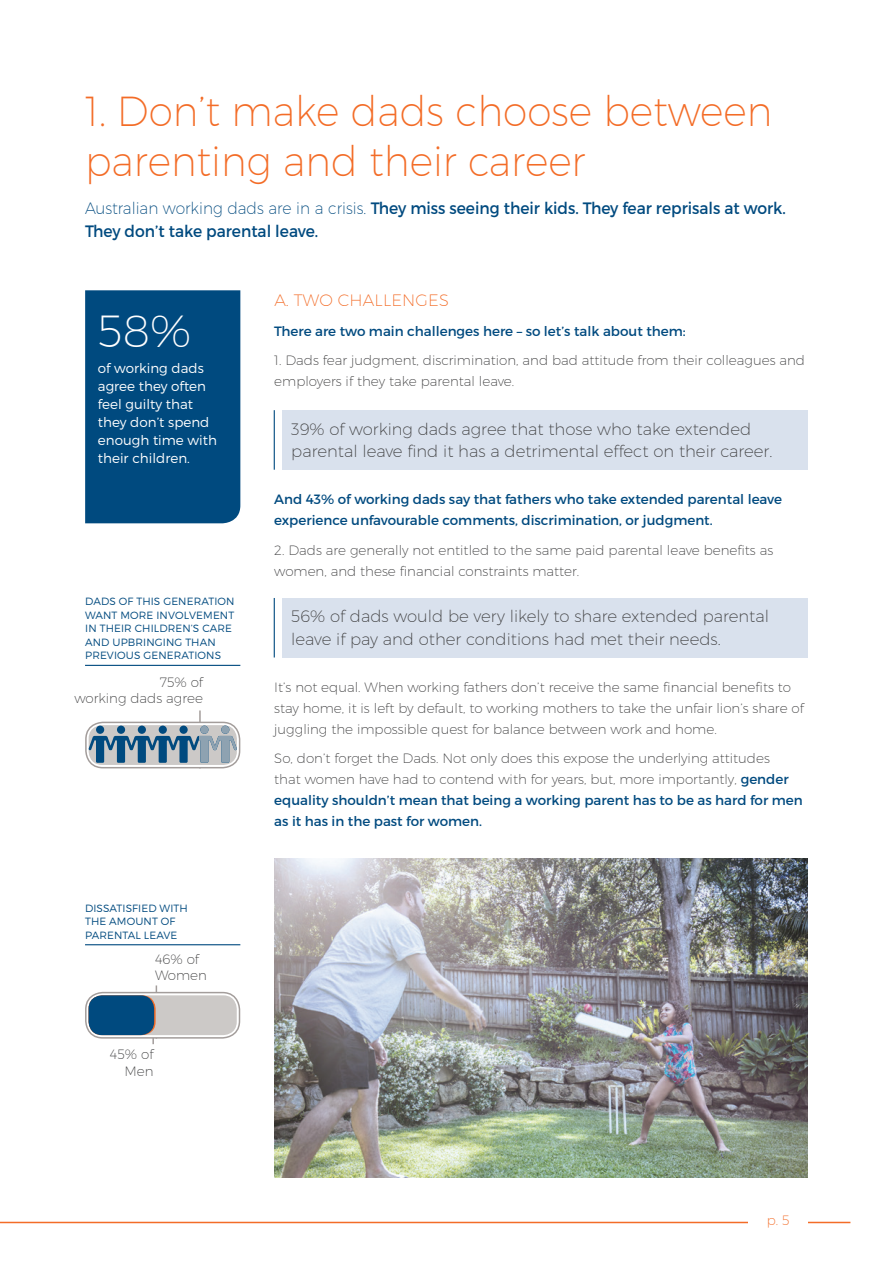
<style>
.page{position:relative;width:893px;height:1263px;background:#fff}
.page>*{position:absolute;margin:0;border:0;box-sizing:border-box;transform-origin:0 0}
.t1{font:200 45px "Montserrat";color:#fff}
.t2{font:200 42px/50.4px "Montserrat";color:#f36c27;scale:.94 1}
.t3{font:200 16.5px/22.5px "Montserrat";color:#3e3e3f}
.t4{font:16.5px/22.5px "Montserrat";color:#004a7f;scale:.94 1}
.t5{font:200 16.5px "Montserrat";letter-spacing:.01em;color:#f36c27}
.t6{font:200 13.5px/21px "Montserrat";color:#3e3e3f}
.t7{font:13.5px/21px "Montserrat";color:#004a7f}
.t8{font:300 13.5px/18px "Montserrat";color:#fff}
.t9{font:200 13.5px "Montserrat";color:#f36c27}
.t10{font:300 10.5px/13.5px "Montserrat";letter-spacing:.01em;color:#004a7f}
.s1{font-weight:200}
.s2{font-weight:400;color:#004a7f}
</style>
<div class="page">
<hr style="left:0;top:1222px;width:850px;height:1px;background:#f36c27">
<div style="left:748px;top:1208px;width:60px;height:25px;background:#fff"></div>
<img style="left:274px;top:859px;width:534px;height:319px">
<div style="left:283px;top:410px;width:525px;height:60px;background:#d9e1ed"></div>
<hr style="left:274px;top:410px;width:1px;height:60px;background:#004a7f">
<div style="left:283px;top:598px;width:525px;height:59px;background:#d9e1ed"></div>
<hr style="left:274px;top:598px;width:1px;height:59px;background:#004a7f">
<hr style="left:152px;top:995px;width:2px;height:49px;background:#a39d9b">
<hr style="left:156px;top:985px;width:1px;height:53px;background:#a39d9b">
<div style="left:85px;top:992px;width:155px;height:46px;border:2px solid #a39d9b;border-radius:17px"></div>
<div style="left:89px;top:996px;width:147px;height:38px;background:#ccc9c7;border-radius:13px"></div>
<div style="left:89px;top:995px;width:148px;height:40px;border:2px solid #ccc9c7;border-radius:13px"></div>
<div style="left:89px;top:995px;width:67px;height:40px;border:2px solid #f36c27;border-radius:13px"></div>
<div style="left:89px;top:996px;width:64px;height:38px;background:#004a7f;border-radius:13px"></div>
<div style="left:89px;top:995px;width:65px;height:40px;border:2px solid #004a7f;border-radius:13px"></div>
<hr style="left:85px;top:944px;width:155px;height:1px;background:#004a7f">
<hr style="left:85px;top:665px;width:155px;height:1px;background:#004a7f">
<div style="left:85px;top:290px;width:155px;height:233px;background:#004a7f"></div>
<hr style="left:199px;top:710px;width:2px;height:58px;background:#a39d9b">
<div style="left:85px;top:722px;width:155px;height:46px;border:2px solid #a39d9b;border-radius:17px"></div>
<div style="left:89px;top:725px;width:148px;height:40px;border:2px solid #ccc9c7;border-radius:13px"></div>
<svg style="left:89px;top:725px;width:148px;height:38px;background:#7996aa"></svg>
<svg style="left:200px;top:725px;width:29px;height:38px"></svg>
<h2 class="t2" style="left:85px;top:87px;width:733px">1. Don’t make dads choose between parenting and their career</h2>
<p class="t4" style="left:85px;top:198px;width:747px"><span class="s1">Australian working dads are in a crisis.</span> They miss seeing their kids. They fear reprisals at work.<br>They don’t take parental leave.</p>
<h1 class="t1" style="left:98px;top:310px;width:95px">58%</h1>
<p class="t8" style="left:98px;top:360px;width:121px">of working dads agree they often feel guilty that they don’t spend enough time with their children.</p>
<p class="t10" style="left:85px;top:595px;width:151px">DADS OF THIS GENERATION<br>WANT MORE INVOLVEMENT<br>IN THEIR CHILDREN’S CARE<br>AND UPBRINGING THAN<br>PREVIOUS GENERATIONS</p>
<p class="t6" style="left:74px;top:674px;width:130px;line-height:16.5px;text-align:right">75% of<br>working dads agree</p>
<p class="t10" style="left:85px;top:902px;width:104px">DISSATISFIED WITH<br>THE AMOUNT OF<br>PARENTAL LEAVE</p>
<p class="t6" style="left:155px;top:951px;width:53px;line-height:16.5px">46% of<br>Women</p>
<p class="t6" style="left:110px;top:1047px;width:45px;line-height:16.5px;text-align:right">45% of<br>Men</p>
<p class="t5" style="left:274px;top:293px;width:176px">A. TWO CHALLENGES</p>
<p class="t7" style="left:274px;top:322px;width:413px">There are two main challenges here – so let’s talk about them:</p>
<p class="t6" style="left:274px;top:351px;width:532px">1. Dads fear judgment, discrimination, and bad attitude from their colleagues and employers if they take parental leave.</p>
<p class="t3" style="left:291px;top:418px;width:483px">39% of working dads agree that those who take extended parental leave find it has a detrimental effect on their career.</p>
<p class="t7" style="left:274px;top:490px;width:509px">And 43% of working dads say that fathers who take extended parental leave experience unfavourable comments, discrimination, or judgment.</p>
<p class="t6" style="left:274px;top:540px;width:500px">2. Dads are generally not entitled to the same paid parental leave benefits as women, and these financial constraints matter.</p>
<p class="t3" style="left:291px;top:606px;width:479px">56% of dads would be very likely to share extended parental leave if pay and other conditions had met their needs.</p>
<p class="t6" style="left:274px;top:677px;width:531px">It’s not equal. When working fathers don’t receive the same financial benefits to stay home, it is left by default, to working mothers to take the unfair lion’s share of juggling the impossible quest for balance between work and home.</p>
<p class="t6" style="left:274px;top:749px;width:530px">So, don’t forget the Dads. Not only does this expose the underlying attitudes<br>that women have had to contend with for years, but, more importantly, <span class="s2">gender equality shouldn’t mean that being a working parent has to be as hard for men as it has in the past for women.</span></p>
<p class="t9" style="left:767px;top:1214px;width:24px">p. 5</p>
</div>
